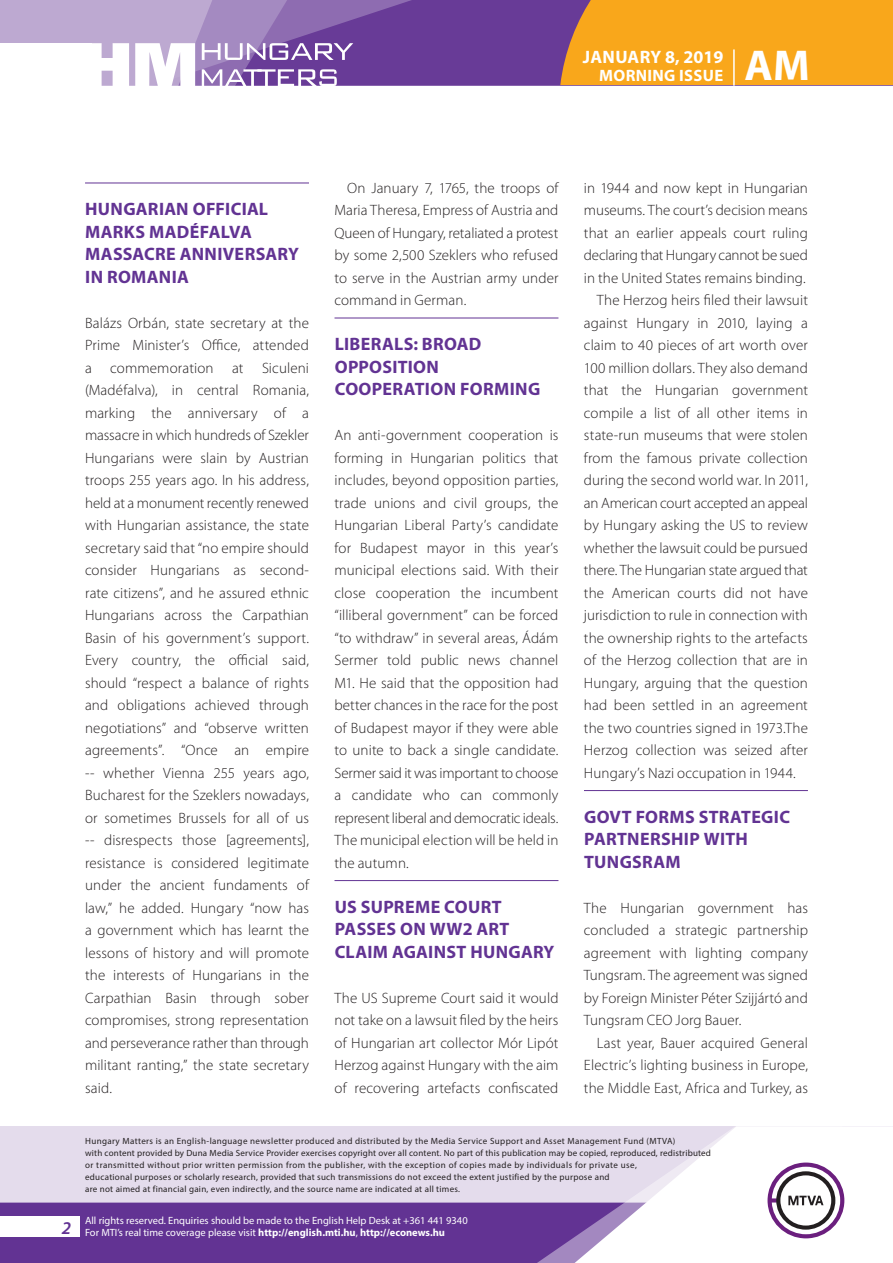
<style>
.page{position:relative;width:893px;height:1263px;background:#fff}
.page>*{position:absolute;margin:0;border:0;box-sizing:border-box;transform-origin:0 0}
.t1{font:700 43.35px "Myriad Pro";color:#fff}
._01_cimsor{font:700 18px/22.5px "Myriad Pro";letter-spacing:.015em;color:#623393}
.t2{font:700 18px "Myriad Pro";color:#fff}
.t3{font:italic 600 18px "Myriad Pro";color:#623393}
.t4{font:700 16.5px "Myriad Pro";letter-spacing:.02em;color:#fff}
._03_kenyer_szöveg-1{font:300 15px/22.5px "Myriad Pro";letter-spacing:.005em;color:#231f20;text-align:justify}
._03_kenyer_szöveg-2{font:300 15px/22.5px "Myriad Pro";letter-spacing:.01em;color:#231f20;text-align:justify}
.t5{font:10.5px/12px "Myriad Pro";color:#fff}
.t6{font:9px/12px "Myriad Pro";letter-spacing:.03em;color:#231f20}
.s1{font-weight:700}
</style>
<div class="page">
<div style="left:0;top:1126px;width:893px;height:137px;background:#e4dcec"></div>
<div style="left:0;top:1202px;width:506px;height:61px;background:#623393"></div>
<svg style="left:506px;top:1202px;width:69px;height:61px;background:#6b3e99"></svg>
<svg style="left:575px;top:1126px;width:318px;height:137px"></svg>
<div style="left:0;top:1216px;width:79px;height:20px;background:#fff"></div>
<div style="left:0;top:0;width:893px;height:85px;background:#683b97"></div>
<div style="left:560px;top:0;width:333px;height:85px;background:#f9a71b"></div>
<hr style="left:733px;top:49px;width:2px;height:37px;background:#fff">
<svg style="left:0;top:0;width:479px;height:86px"></svg>
<hr style="left:85px;top:183px;width:224px;height:1px;background:#623393">
<hr style="left:334px;top:318px;width:224px;height:1px;background:#623393">
<hr style="left:334px;top:880px;width:224px;height:1px;background:#623393">
<hr style="left:584px;top:790px;width:224px;height:1px;background:#623393">
<p class="t2" style="left:583px;top:45px;width:142px">January 8, 2019</p>
<p class="t4" style="left:599px;top:65px;width:125px">MORN ING ISSUE</p>
<h1 class="t1" style="left:745px;top:37px;width:67px">AM</h1>
<p class="_01_cimsor" style="left:85px;top:197px;width:184px">HUNGARIAN OFFICIAL<br>MARKS MADÉFALVA<br>MASSACRE ANN</p>
<p class="_01_cimsor" style="left:217px;top:242px;width:61px">IVERSARY</p>
<p class="_01_cimsor" style="left:85px;top:265px;width:104px">IN ROMAN IA</p>
<p class="_03_kenyer_szöveg-1" style="left:85px;top:311px;width:225px">Balázs Orbán, state secretary at the Prime Minister’s Office, attended a commemoration at Siculeni (Madéfalva), in central Romania, marking the anniversary of a massacre in which hundreds of Szekler Hungarians were slain by Austrian troops 255 years ago. In his address, held at a monument recently renewed with Hungarian assistance, the state secretary said that “no empire should consider Hungarians as second&shy;rate citizens”, and he assured ethnic Hungarians across the Carpathian Basin of his government’s support.<br>Every country, the official said, should “respect a balance of rights and obligations achieved through negotiations” and “observe written agreements”. “Once an empire -- whether Vienna 255 years ago, Bucharest for the Szeklers nowadays, or sometimes Brussels for all of us -- disrespects those [agreements], resistance is considered legitimate under the ancient fundaments of law,” he added. Hungary “now has a government which has learnt the lessons of history and will promote the interests of Hungarians in the Carpathian Basin through sober compromises, strong representation and perseverance rather than through militant ranting,” the state secretary said.</p>
<p class="_03_kenyer_szöveg-2" style="left:334px;top:176px;width:225px;text-indent:13px">On January 7, 1765, the troops of Maria Theresa, Empress of Austria and Queen of Hungary, retaliated a protest by some 2,500 Szeklers who refused to serve in the Austrian army under command in German.</p>
<p class="_01_cimsor" style="left:335px;top:332px;width:207px">LIBERALS: BROAD<br>OPPOSITION<br>COOPERATION FORMING</p>
<p class="_03_kenyer_szöveg-1" style="left:334px;top:424px;width:226px">An anti-government cooperation is forming in Hungarian politics that includes, beyond opposition parties, trade unions and civil groups, the Hungarian Liberal Party’s candidate for Budapest mayor in this year’s municipal elections said. With their close cooperation the incumbent “illiberal government” can be forced “to withdraw” in several areas, Ádám Sermer told public news channel M1. He said that the opposition had better chances in the race for the post of Budapest mayor if they were able to unite to back a single candidate.<br>Sermer said it was important to choose a candidate who can commonly represent liberal and democratic ideals.<br>The municipal election will be held in the autumn.</p>
<p class="_01_cimsor" style="left:335px;top:895px;width:199px">US SUPREME COURT<br>PASSES ON WW2 ART<br>CLAIM AGAINST HUNGARY</p>
<p class="_03_kenyer_szöveg-1" style="left:334px;top:986px;width:225px">The US Supreme Court said it would not take on a lawsuit filed by the heirs of Hungarian art collector Mór Lipót Herzog against Hungary with the aim of recovering artefacts confiscated</p>
<p class="_03_kenyer_szöveg-1" style="left:584px;top:176px;width:225px">in 1944 and now kept in Hungarian museums. The court’s decision means that an earlier appeals court ruling declaring that Hungary cannot be sued in the United States remains binding.</p>
<p class="_03_kenyer_szöveg-2" style="left:584px;top:289px;width:225px;text-indent:13px">The Herzog heirs filed their lawsuit against Hungary in 2010, laying a claim to 40 pieces of art worth over 100 million dollars. They also demand that the Hungarian government compile a list of all other items in state-run museums that were stolen from the famous private collection during the second world war. In 2011, an American court accepted an appeal by Hungary asking the US to review whether the lawsuit could be pursued there. The Hungarian state argued that the American courts did not have jurisdiction to rule in connection with the ownership rights to the artefacts of the Herzog collection that are in Hungary, arguing that the question had been settled in an agreement the two countries signed in 1973.The Herzog collection was seized after Hungary’s Nazi occupation in 1944.</p>
<p class="_01_cimsor" style="left:584px;top:805px;width:207px">GOVT FORMS STRATEGIC<br>PARTNERSHIP WITH<br>TUNGSRAM</p>
<p class="_03_kenyer_szöveg-1" style="left:584px;top:896px;width:225px">The Hungarian government has concluded a strategic partnership agreement with lighting company Tungsram. The agreement was signed by Foreign Minister Péter Szijjártó and Tungsram CEO Jorg Bauer.</p>
<p class="_03_kenyer_szöveg-2" style="left:584px;top:1031px;width:225px;text-indent:13px">Last year, Bauer acquired General Electric’s lighting business in Europe, the Middle East, Africa and Turkey, as</p>
<p class="t3" style="left:62px;top:1217px;width:11px">2</p>
<p class="t6" style="left:85px;top:1134px;width:627px">Hungary Matters is an English-language newsletter produced and distributed by the Media Service Support and Asset Management Fund (MTVA)<br>with content provided by Duna Media Service Provider exercises copyright over all content. No part of this publication may be copied, reproduced, redistributed or transmitted without prior written permission from the publisher, with the exception of copies made by individuals for private use,<br>educational purposes or scholarly research, provided that such transmissions do not exceed the extent justified by the purpose and<br>are not aimed at financial gain, even indirectly, and the source name are indicated at all times.</p>
<p class="t5" style="left:85px;top:1214px;width:384px">All rights reserved. Enquiries should be made to the English Help Desk at +361 441 9340<br>For MTI’s real time coverage please visit <span class="s1">http://english.mti.hu</span>, <span class="s1">http://econews.hu</span></p>
</div>
